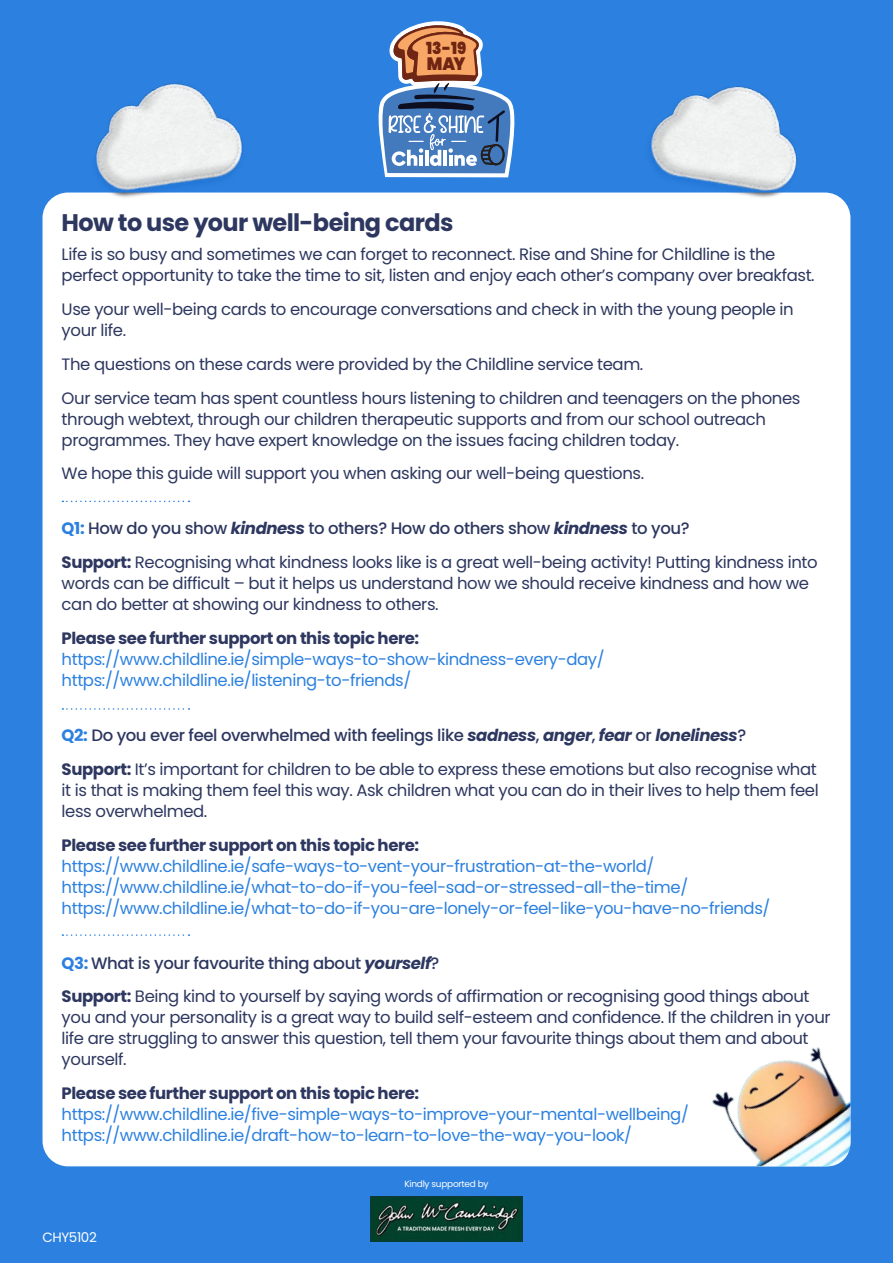
<style>
.page{position:relative;width:893px;height:1263px;background:#2b80e0}
.page>*{position:absolute;margin:0;border:0;box-sizing:border-box;transform-origin:0 0}
.t1{font:700 24px "Poppins";letter-spacing:-.025em;color:#2d375f}
.t2{font:900 17.85px "Poppins";color:#6f2512;scale:.92 1}
.t3{font:900 16.65px "Poppins";color:#6f2512;scale:.92 1}
.t4{font:16.5px/21px "Poppins";letter-spacing:-.025em;color:#2d375f}
.t5{font:16.5px/21px "Poppins";letter-spacing:-.025em;color:#2b80e0}
.t6{font:700 16.5px "Poppins";letter-spacing:-.025em;color:#2d375f}
.t7{font:13.5px "Poppins";letter-spacing:-.03em;color:#fff}
.t8{font:9px "Poppins";letter-spacing:-.03em;color:#fff}
.s1{font-weight:700;color:#2b80e0}
.s2{font-weight:500}
.s3{font-weight:700;font-style:italic}
.s4{font-weight:700}
</style>
<div class="page">
<div style="left:43px;top:193px;width:807px;height:973px;background:#fff;border-radius:26px"></div>
<svg style="left:380px;top:21px;width:134px;height:156px"></svg>
<img style="left:370px;top:1196px;width:153px;height:46px">
<svg style="left:62px;top:501px;width:127px;height:1px"></svg>
<svg style="left:62px;top:708px;width:127px;height:2px"></svg>
<svg style="left:62px;top:934px;width:127px;height:2px"></svg>
<img style="left:77px;top:83px;width:180px;height:115px">
<img style="left:636px;top:86px;width:180px;height:112px">
<img style="left:712px;top:1047px;width:138px;height:119px">
<p class="t3" style="left:426px;top:39px;width:45px">13-19</p>
<p class="t2" style="left:427px;top:53px;width:44px">MAY</p>
<h1 class="t1" style="left:62px;top:208px;width:393px">How to use your well-being cards</h1>
<p class="t4" style="left:62px;top:244px;width:755px">Life is so busy and sometimes we can forget to reconnect. Rise and Shine for Childline is the perfect opportunity to take the time to sit, listen and enjoy each other’s company over breakfast.</p>
<p class="t4" style="left:62px;top:299px;width:734px">Use your well-being cards to encourage conversations and check in with the young people in your life.</p>
<p class="t4" style="left:62px;top:347px;width:740px;line-height:33.8px">The questions on these cards were provided by the Childline service team.<br>Our service team has spent countless hours listening to children and teenagers on the phones</p>
<p class="t4" style="left:62px;top:408px;width:706px">through webtext, through our children therapeutic supports and from our school outreach programmes. They have expert knowledge on the issues facing children today.</p>
<p class="t4" style="left:62px;top:463px;width:584px">We hope this guide will support you when asking our well-being questions.</p>
<p class="t4" style="left:62px;top:512px;width:757px;line-height:33.8px"><span class="s1">Q1:</span> <span class="s2">How do you show</span> <span class="s3">kindness</span> <span class="s2">to others? How do others show</span> <span class="s3">kindness</span> <span class="s2">to you?<br></span><span class="s4">Support:</span> Recognising what kindness looks like is a great well-being activity! Putting kindness into</p>
<p class="t4" style="left:62px;top:573px;width:749px">words can be difficult – but it helps us understand how we should receive kindness and how we can do better at showing our kindness to others.</p>
<p class="t6" style="left:62px;top:629px;width:359px">Please see further support on this topic here:</p>
<p class="t5" style="left:62px;top:649px;width:544px">https://www.childline.ie/simple-ways-to-show-kindness-every-day/ https://www.childline.ie/listening-to-friends/</p>
<p class="t4" style="left:62px;top:718px;width:757px;line-height:33.8px"><span class="s1">Q2:</span> <span class="s2">Do you ever feel overwhelmed with feelings like</span> <span class="s3">sadness</span><span class="s2">,</span> <span class="s3">anger</span><span class="s2">,</span> <span class="s3">fear</span> <span class="s2">or</span> <span class="s3">loneliness</span><span class="s2">?<br></span><span class="s4">Support:</span> It’s important for children to be able to express these emotions but also recognise what</p>
<p class="t4" style="left:62px;top:779px;width:759px">it is that is making them feel this way. Ask children what you can do in their lives to help them feel less overwhelmed.</p>
<p class="t6" style="left:62px;top:835px;width:359px">Please see further support on this topic here:</p>
<p class="t5" style="left:62px;top:855px;width:710px">https://www.childline.ie/safe-ways-to-vent-your-frustration-at-the-world/ https://www.childline.ie/what-to-do-if-you-feel-sad-or-stressed-all-the-time/ https://www.childline.ie/what-to-do-if-you-are-lonely-or-feel-like-you-have-no-friends/</p>
<p class="t4" style="left:62px;top:946px;width:749px;line-height:33.8px"><span class="s1">Q3:</span> <span class="s2">What is your favourite thing about</span> <span class="s3">yourself</span><span class="s2">?<br></span><span class="s4">Support:</span> Being kind to yourself by saying words of affirmation or recognising good things about</p>
<p class="t4" style="left:62px;top:1007px;width:770px">you and your personality is a great way to build self-esteem and confidence. If the children in your life are struggling to answer this question, tell them your favourite things about them and about yourself.</p>
<p class="t6" style="left:62px;top:1084px;width:359px">Please see further support on this topic here:</p>
<p class="t5" style="left:62px;top:1104px;width:629px">https://www.childline.ie/five-simple-ways-to-improve-your-mental-wellbeing/ https://www.childline.ie/draft-how-to-learn-to-love-the-way-you-look/</p>
<p class="t7" style="left:43px;top:1229px;width:56px">CHY5102</p>
<p class="t8" style="left:404px;top:1179px;width:86px">Kindly supported by</p>
</div>
